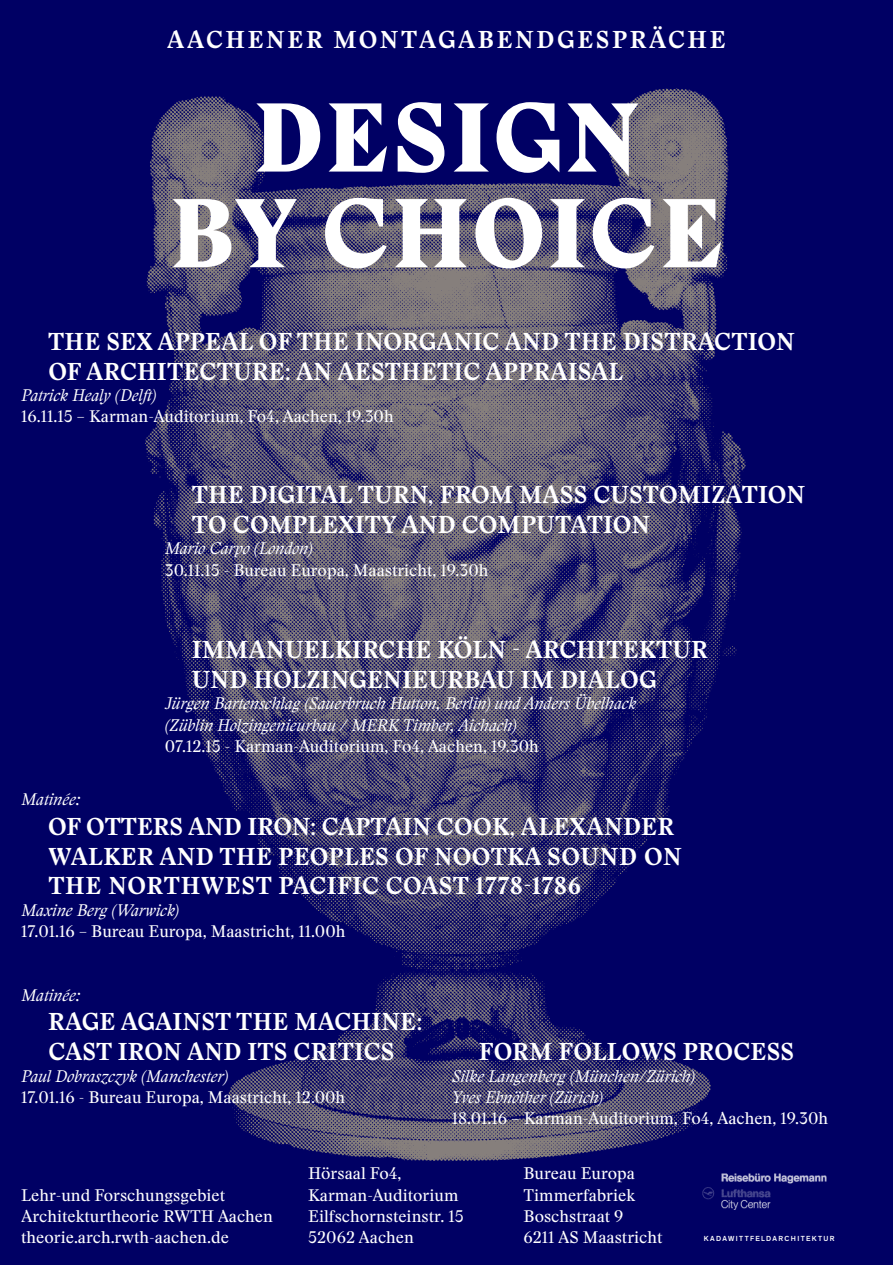
<style>
.page{position:relative;width:893px;height:1265px;background:#000064}
.page>*{position:absolute;margin:0;border:0;box-sizing:border-box;transform-origin:0 0}
.t1{font:96px "Stanley Poster";letter-spacing:.025em;color:#fff}
.t2{font:700 24px/29.8px "Stanley";letter-spacing:.01em;color:#fff}
.t3{font:700 24px "Stanley";letter-spacing:.11em;color:#fff}
.t4{font:16.5px/21.2px "Stanley";color:#fff}
.t5{font:italic 16.5px/21.2px "Stanley";color:#fff}
.t6{font:500 7.5px "Theinhardt";letter-spacing:.18em;color:#fff}
</style>
<div class="page">
<img style="left:145px;top:88px;width:601px;height:1073px">
<img style="left:702px;top:1173px;width:125px;height:37px">
<p class="t3" style="left:167px;top:23px;width:560px">AACHENER MONTAGABENDGESPRÄCHE</p>
<p class="t1" style="left:253px;top:72px;width:388px">DESIGN</p>
<p class="t1" style="left:170px;top:168px;width:555px">BY CHOICE</p>
<p class="t2" style="left:48px;top:327px;width:748px">THE SEX APPEAL OF THE INORGANIC AND THE DISTRACTION<br>OF ARCHITECTURE: AN AESTHETIC APPRAISAL</p>
<p class="t5" style="left:21px;top:385px;width:137px">Patrick Healy (Delft)</p>
<p class="t4" style="left:21px;top:406px;width:374px">16.11.15 – Karman-Auditorium, Fo4, Aachen, 19.30h</p>
<p class="t2" style="left:192px;top:480px;width:615px">THE DIGITAL TURN, FROM MASS CUSTOMIZATION<br>TO COMPLEXITY AND COMPUTATION</p>
<p class="t5" style="left:165px;top:538px;width:149px">Mario Carpo (London)</p>
<p class="t4" style="left:165px;top:559px;width:325px">30.11.15 - Bureau Europa, Maastricht, 19.30h</p>
<p class="t2" style="left:192px;top:635px;width:518px">IMMANUELKIRCHE KÖLN - ARCHITEKTUR<br>UND HOLZINGENIEURBAU IM DIALOG</p>
<p class="t5" style="left:165px;top:693px;width:473px">Jürgen Bartenschlag (Sauerbruch Hutton, Berlin) und Anders Übelhack (Züblin Holzingenieurbau / MERK Timber, Aichach)</p>
<p class="t4" style="left:165px;top:736px;width:376px">07.12.15 - Karman-Auditorium, Fo4, Aachen, 19.30h</p>
<p class="t5" style="left:21px;top:789px;width:61px">Matinée:</p>
<p class="t2" style="left:48px;top:812px;width:635px">OF OTTERS AND IRON: CAPTAIN COOK, ALEXANDER<br>WALKER AND THE PEOPLES OF NOOTKA SOUND ON<br>THE NORTHWEST PACIFIC COAST 1778-1786</p>
<p class="t5" style="left:21px;top:899px;width:159px">Maxine Berg (Warwick)</p>
<p class="t4" style="left:21px;top:921px;width:326px">17.01.16 – Bureau Europa, Maastricht, 11.00h</p>
<p class="t5" style="left:21px;top:985px;width:61px">Matinée:</p>
<p class="t2" style="left:48px;top:1007px;width:376px">RAGE AGAINST THE MACHINE:<br>CAST IRON AND ITS CRITICS</p>
<p class="t5" style="left:21px;top:1065px;width:208px">Paul Dobraszczyk (Manchester)</p>
<p class="t4" style="left:21px;top:1086px;width:325px">17.01.16 - Bureau Europa, Maastricht, 12.00h</p>
<p class="t2" style="left:479px;top:1037px;width:317px">FORM FOLLOWS PROCESS</p>
<p class="t5" style="left:452px;top:1065px;width:245px">Silke Langenberg (München/Zürich)</p>
<p class="t5" style="left:452px;top:1087px;width:153px">Yves Ebnöther (Zürich)</p>
<p class="t4" style="left:452px;top:1108px;width:378px">18.01.16 – Karman-Auditorium, Fo4, Aachen, 19.30h</p>
<p class="t4" style="left:308px;top:1163px;width:152px">Hörsaal Fo4,<br>Karman-Auditorium</p>
<p class="t4" style="left:308px;top:1206px;width:157px">Eilfschornsteinstr. 15</p>
<p class="t4" style="left:308px;top:1227px;width:107px">52062 Aachen</p>
<p class="t4" style="left:524px;top:1163px;width:113px">Bureau Europa</p>
<p class="t4" style="left:524px;top:1184px;width:113px">Timmerfabriek</p>
<p class="t4" style="left:524px;top:1206px;width:101px">Boschstraat 9</p>
<p class="t4" style="left:524px;top:1227px;width:140px">6211 AS Maastricht</p>
<p class="t4" style="left:21px;top:1184px;width:253px">Lehr-und Forschungsgebiet<br>Architekturtheorie RWTH Aachen</p>
<p class="t4" style="left:21px;top:1227px;width:209px">theorie.arch.rwth-aachen.de</p>
<p class="t6" style="left:704px;top:1234px;width:132px">KADAWITTFELDARCHITEKTUR</p>
</div>
